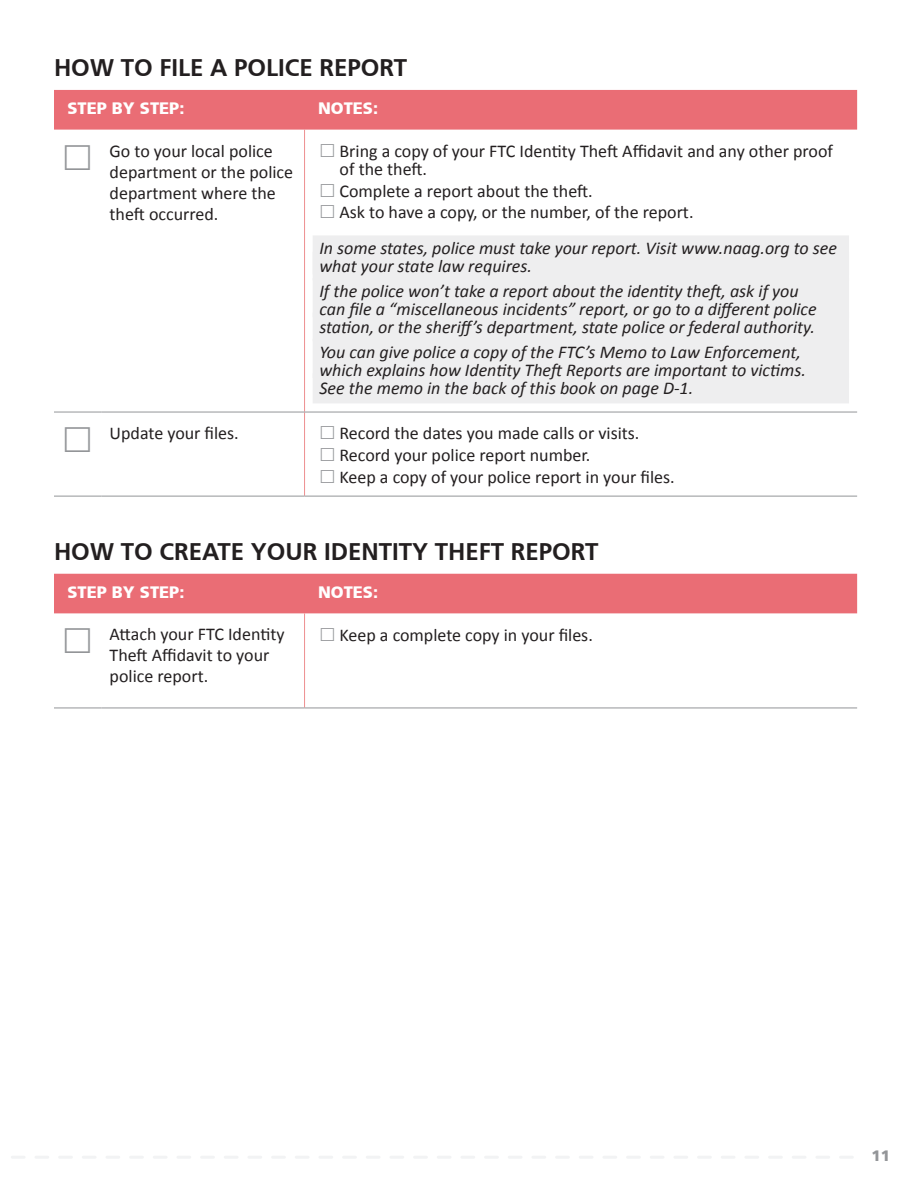
<style>
.page{position:relative;width:918px;height:1188px;background:#fff}
.page>*{position:absolute;margin:0;border:0;box-sizing:border-box;transform-origin:0 0}
.Title3{font:700 24px "Frutiger";color:#231f20}
._3line_TableNote2{font:italic 18px/18px "Calibri";color:#231f20}
.Table_Mini-check{font:18px/18px "Calibri";color:#231f20}
.Table_Body{font:18px/21px "Calibri";color:#231f20}
.body{font:18px "Calibri";color:#231f20}
.Table_Header{font:16.5px "Frutiger B Lack";color:#fff}
.t1{font:15px "Frutiger B Lack";color:#939598}
</style>
<div class="page">
<svg style="left:12px;top:1156px;width:840px;height:2px"></svg>
<div style="left:54px;top:90px;width:803px;height:40px;background:#ea6d75"></div>
<hr style="left:304px;top:130px;width:1px;height:282px;background:#ee8e8f">
<hr style="left:304px;top:412px;width:1px;height:84px;background:#ee8e8f">
<hr style="left:54px;top:412px;width:48px;height:1px;background:#939598">
<hr style="left:102px;top:412px;width:203px;height:1px;background:#939598">
<hr style="left:305px;top:412px;width:552px;height:1px;background:#939598">
<hr style="left:102px;top:496px;width:203px;height:1px;background:#939598">
<hr style="left:305px;top:496px;width:552px;height:1px;background:#939598">
<hr style="left:54px;top:496px;width:48px;height:1px;background:#939598">
<div style="left:313px;top:235px;width:536px;height:39px;background:#eeeeef"></div>
<div style="left:313px;top:252px;width:536px;height:28px;background:#eeeeef"></div>
<div style="left:313px;top:278px;width:536px;height:39px;background:#eeeeef"></div>
<div style="left:313px;top:313px;width:536px;height:28px;background:#eeeeef"></div>
<div style="left:313px;top:339px;width:536px;height:39px;background:#eeeeef"></div>
<div style="left:313px;top:373px;width:536px;height:30px;background:#eeeeef"></div>
<div style="left:54px;top:574px;width:803px;height:39px;background:#ea6d75"></div>
<hr style="left:304px;top:613px;width:1px;height:95px;background:#ee8e8f">
<hr style="left:54px;top:708px;width:48px;height:1px;background:#939598">
<hr style="left:102px;top:708px;width:203px;height:1px;background:#939598">
<hr style="left:305px;top:708px;width:552px;height:1px;background:#939598">
<p class="Title3" style="left:54px;top:54px;width:355px">HOW TO FILE A POLICE REPORT</p>
<p class="Table_Header" style="left:68px;top:99px;width:118px">STEP BY STEP:</p>
<p class="Table_Header" style="left:318px;top:99px;width:62px">NOTES:</p>
<p class="Table_Body" style="left:110px;top:140px;width:185px">Go to your local police department or the police department where the theft occurred.</p>
<p class="Table_Mini-check" style="left:340px;top:142px;width:495px">Bring a copy of your FTC Identity Theft Affidavit and any other proof of the theft.</p>
<p class="Table_Mini-check" style="left:340px;top:182px;width:255px">Complete a report about the theft.</p>
<p class="Table_Mini-check" style="left:340px;top:203px;width:356px">Ask to have a copy, or the number, of the report.</p>
<p class="_3line_TableNote2" style="left:319px;top:239px;width:519px">In some states, police must take your report. Visit www.naag.org to see what your state law requires.</p>
<p class="_3line_TableNote2" style="left:319px;top:281px;width:499px">If the police won’t take a report about the identity theft, ask if you can file a “miscellaneous incidents” report, or go to a different police station, or the sheriff’s department, state police or federal authority.</p>
<p class="_3line_TableNote2" style="left:319px;top:342px;width:488px">You can give police a copy of the FTC’s Memo to Law Enforcement, which explains how Identity Theft Reports are important to victims.<br>See the memo in the back of this book on page D-1.</p>
<p class="body" style="left:110px;top:422px;width:131px">Update your files.</p>
<p class="Table_Mini-check" style="left:340px;top:424px;width:301px">Record the dates you made calls or visits.</p>
<p class="Table_Mini-check" style="left:340px;top:446px;width:252px">Record your police report number.</p>
<p class="Table_Mini-check" style="left:340px;top:468px;width:337px">Keep a copy of your police report in your files.</p>
<p class="Title3" style="left:54px;top:538px;width:546px">HOW TO CREATE YOUR IDENTITY THEFT REPORT</p>
<p class="Table_Header" style="left:68px;top:582px;width:118px">STEP BY STEP:</p>
<p class="Table_Header" style="left:318px;top:582px;width:62px">NOTES:</p>
<p class="Table_Body" style="left:110px;top:624px;width:176px">Attach your FTC Identity<br>Theft Affidavit to your police report.</p>
<p class="Table_Mini-check" style="left:340px;top:626px;width:255px">Keep a complete copy in your files.</p>
<p class="t1" style="left:872px;top:1147px;width:20px">11</p>
</div>
